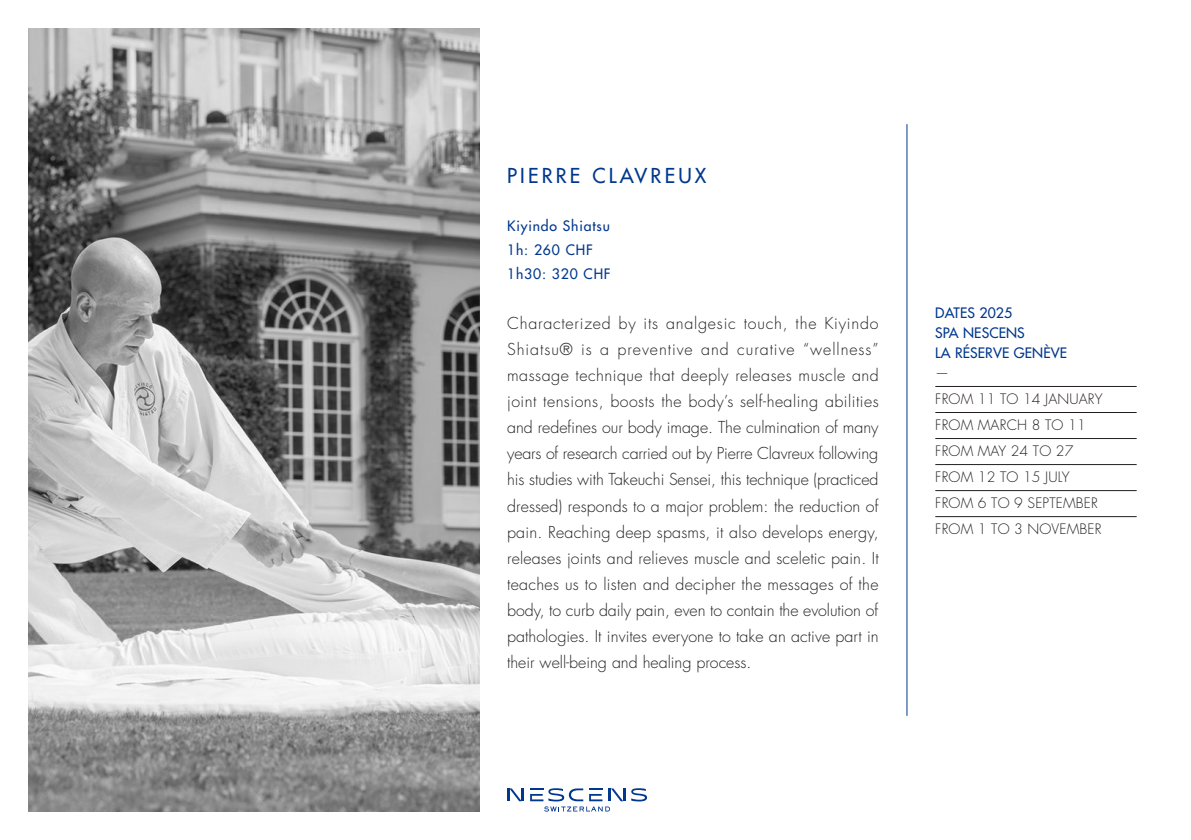
<style>
.page{position:relative;width:1191px;height:840px;background:#fff}
.page>*{position:absolute;margin:0;border:0;box-sizing:border-box;transform-origin:0 0}
.t1{font:500 20px "Futura Std";letter-spacing:.16em;color:#00388e}
.t2{font:300 16px/26px "Futura Std";color:#231f20;text-align:justify}
.t3{font:300 14px "Futura Std";letter-spacing:.01em;color:#231f20}
.t4{font:500 14px "Futura Std";letter-spacing:.01em;color:#00388e}
.t5{font:500 14px "Futura Std";letter-spacing:.06em;color:#00388e}
</style>
<div class="page">
<img style="left:28px;top:28px;width:451px;height:783px">
<hr style="left:935px;top:386px;width:201px;height:1px;background:#231f20">
<hr style="left:935px;top:412px;width:201px;height:1px;background:#231f20">
<hr style="left:935px;top:438px;width:201px;height:1px;background:#231f20">
<hr style="left:935px;top:464px;width:201px;height:1px;background:#231f20">
<hr style="left:935px;top:490px;width:201px;height:1px;background:#231f20">
<hr style="left:935px;top:516px;width:201px;height:1px;background:#231f20">
<hr style="left:906px;top:124px;width:1px;height:591px;background:#00388e">
<svg style="left:507px;top:788px;width:17px;height:12px"></svg>
<svg style="left:631px;top:788px;width:16px;height:13px"></svg>
<svg style="left:530px;top:788px;width:95px;height:23px"></svg>
<p class="t1" style="left:507px;top:163px;width:201px">PIERRE CLAVREUX</p>
<p class="t5" style="left:507px;top:217px;width:104px">Kiyindo Shiatsu</p>
<p class="t4" style="left:507px;top:241px;width:87px">1h: 260 CHF</p>
<p class="t5" style="left:507px;top:265px;width:105px">1h30: 320 CHF</p>
<p class="t2" style="left:507px;top:311px;width:373px">Characterized by its analgesic touch, the Kiyindo Shiatsu® is a preventive and curative “wellness” massage technique that deeply releases muscle and joint tensions, boosts the body’s self-healing abilities and redefines our body image. The culmination of many years of research carried out by Pierre Clavreux following his studies with Takeuchi Sensei, this technique (practiced dressed) responds to a major problem: the reduction of pain. Reaching deep spasms, it also develops energy, releases joints and relieves muscle and sceletic pain. It teaches us to listen and decipher the messages of the body, to curb daily pain, even to contain the evolution of pathologies. It invites everyone to take an active part in their well-being and healing process.</p>
<p class="t4" style="left:935px;top:303px;width:78px">DATES 2025</p>
<p class="t4" style="left:935px;top:323px;width:91px">SPA NESCENS</p>
<p class="t4" style="left:935px;top:343px;width:133px">LA RÉSERVE GENÈVE</p>
<p class="t3" style="left:935px;top:364px;width:15px">—</p>
<p class="t3" style="left:935px;top:390px;width:169px">FROM 11 TO 14 JANUARY</p>
<p class="t3" style="left:935px;top:416px;width:152px">FROM MARCH 8 TO 11</p>
<p class="t3" style="left:935px;top:442px;width:140px">FROM MAY 24 TO 27</p>
<p class="t3" style="left:935px;top:468px;width:136px">FROM 12 TO 15 JULY</p>
<p class="t3" style="left:935px;top:494px;width:164px">FROM 6 TO 9 SEPTEMBER</p>
<p class="t3" style="left:935px;top:520px;width:168px">FROM 1 TO 3 NOVEMBER</p>
</div>
